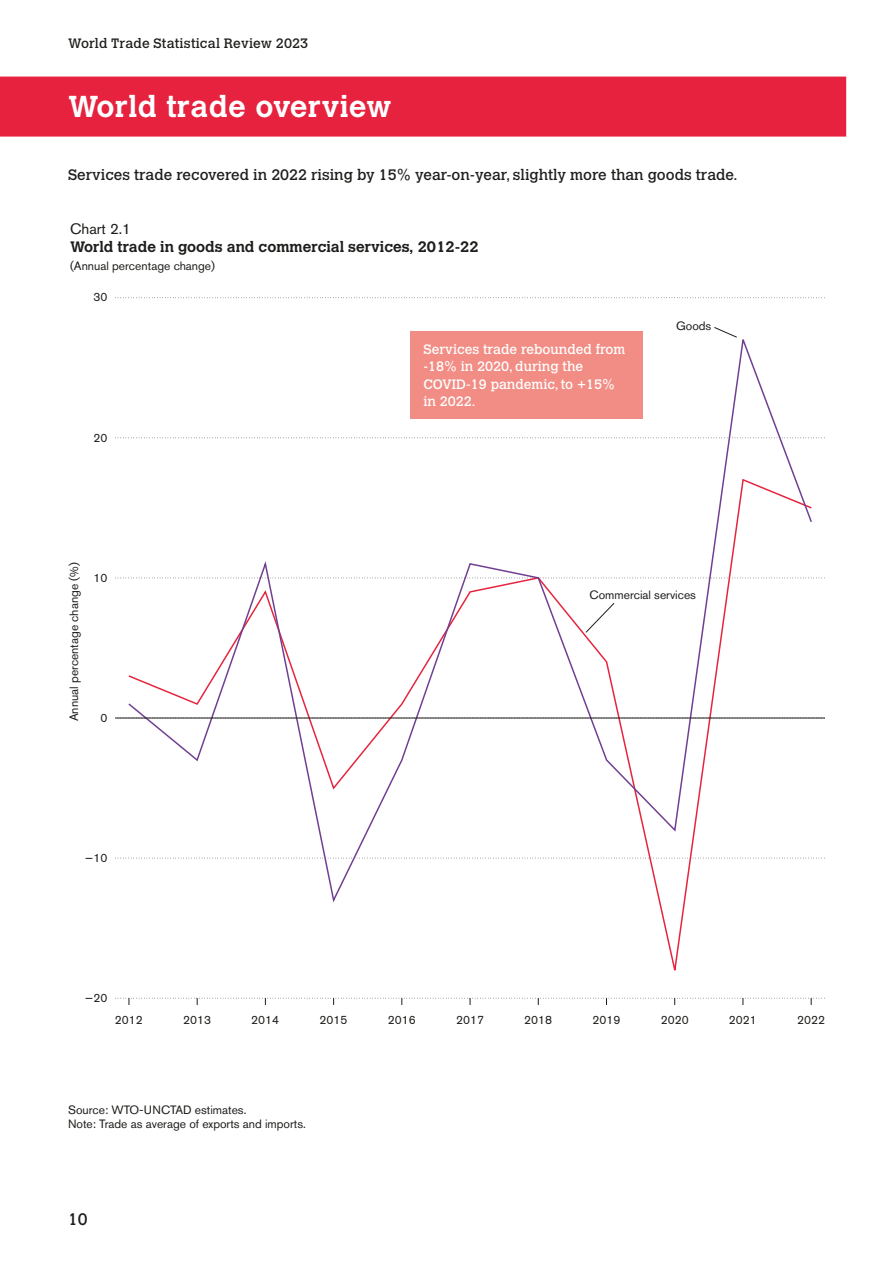
<style>
.page{position:relative;width:893px;height:1263px;background:#fff}
.page>*{position:absolute;margin:0;border:0;box-sizing:border-box;transform-origin:0 0}
.t1{font:700 30px "Calvert MT Pro";letter-spacing:.02em;color:#fff}
.t2{font:16.5px "Calvert MT Std";color:#1d1d1b}
.t3{font:15px "Calvert MT Std";color:#1d1d1b}
.t4{font:700 15px "Calvert MT Pro";color:#1d1d1b}
.t5{font:15px "Akzidenz Grotesk Std";color:#1d1d1b}
.t6{font:13.5px/17.2px "Calvert MT Std";color:#fff}
.t7{font:13.5px "Calvert MT Std";letter-spacing:.005em;color:#1d1d1b}
.t8{font:12px/14.4px "Akzidenz Grotesk Std";color:#1d1d1b}
</style>
<div class="page">
<svg style="left:115px;top:858px;width:710px;height:1px"></svg>
<svg style="left:115px;top:578px;width:710px;height:1px"></svg>
<svg style="left:115px;top:437px;width:710px;height:1px"></svg>
<svg style="left:115px;top:297px;width:710px;height:1px"></svg>
<svg style="left:127px;top:334px;width:686px;height:571px"></svg>
<hr style="left:115px;top:718px;width:710px;height:1px;background:#1d1d1b">
<svg style="left:115px;top:998px;width:710px;height:7px"></svg>
<div style="left:0;top:77px;width:846px;height:60px;background:#e6223e"></div>
<svg style="left:713px;top:327px;width:25px;height:11px"></svg>
<svg style="left:585px;top:602px;width:30px;height:31px"></svg>
<div style="left:411px;top:331px;width:232px;height:88px;background:#f18d84"></div>
<p class="t7" style="left:68px;top:36px;width:242px">World Trade Statistical Review 2023</p>
<h1 class="t1" style="left:68px;top:87px;width:325px">World trade overview</h1>
<p class="t3" style="left:68px;top:166px;width:671px">Services trade recovered in 2022 rising by 15% year-on-year, slightly more than goods trade.</p>
<p class="t5" style="left:70px;top:220px;width:62px">Chart 2.1</p>
<p class="t4" style="left:70px;top:237px;width:410px">World trade in goods and commercial services, 2012-22</p>
<p class="t8" style="left:70px;top:259px;width:146px">(Annual percentage change)</p>
<p class="t8" style="left:94px;top:290px;width:15px">30</p>
<p class="t8" style="left:94px;top:430px;width:15px">20</p>
<p class="t8" style="left:67px;top:721px;width:160px;rotate:-90deg">Annual percentage change (%)</p>
<p class="t8" style="left:94px;top:570px;width:15px">10</p>
<p class="t8" style="left:101px;top:710px;width:8px">0</p>
<p class="t6" style="left:423px;top:341px;width:203px">Services trade rebounded from -18% in 2020, during the<br>COVID-19 pandemic, to +15% in 2022.</p>
<p class="t8" style="left:676px;top:319px;width:37px">Goods</p>
<p class="t8" style="left:590px;top:587px;width:108px">Commercial services</p>
<p class="t8" style="left:85px;top:850px;width:24px">−10</p>
<p class="t8" style="left:85px;top:990px;width:24px">−20</p>
<p class="t8" style="left:115px;top:1013px;width:29px">2012</p>
<p class="t8" style="left:183px;top:1013px;width:29px">2013</p>
<p class="t8" style="left:251px;top:1013px;width:29px">2014</p>
<p class="t8" style="left:319px;top:1013px;width:29px">2015</p>
<p class="t8" style="left:388px;top:1013px;width:29px">2016</p>
<p class="t8" style="left:456px;top:1013px;width:29px">2017</p>
<p class="t8" style="left:524px;top:1013px;width:29px">2018</p>
<p class="t8" style="left:592px;top:1013px;width:29px">2019</p>
<p class="t8" style="left:661px;top:1013px;width:29px">2020</p>
<p class="t8" style="left:729px;top:1013px;width:29px">2021</p>
<p class="t8" style="left:797px;top:1013px;width:29px">2022</p>
<p class="t8" style="left:68px;top:1102px;width:239px">Source: WTO-UNCTAD estimates.<br>Note: Trade as average of exports and imports.</p>
<h2 class="t2" style="left:68px;top:1209px;width:21px">10</h2>
</div>
